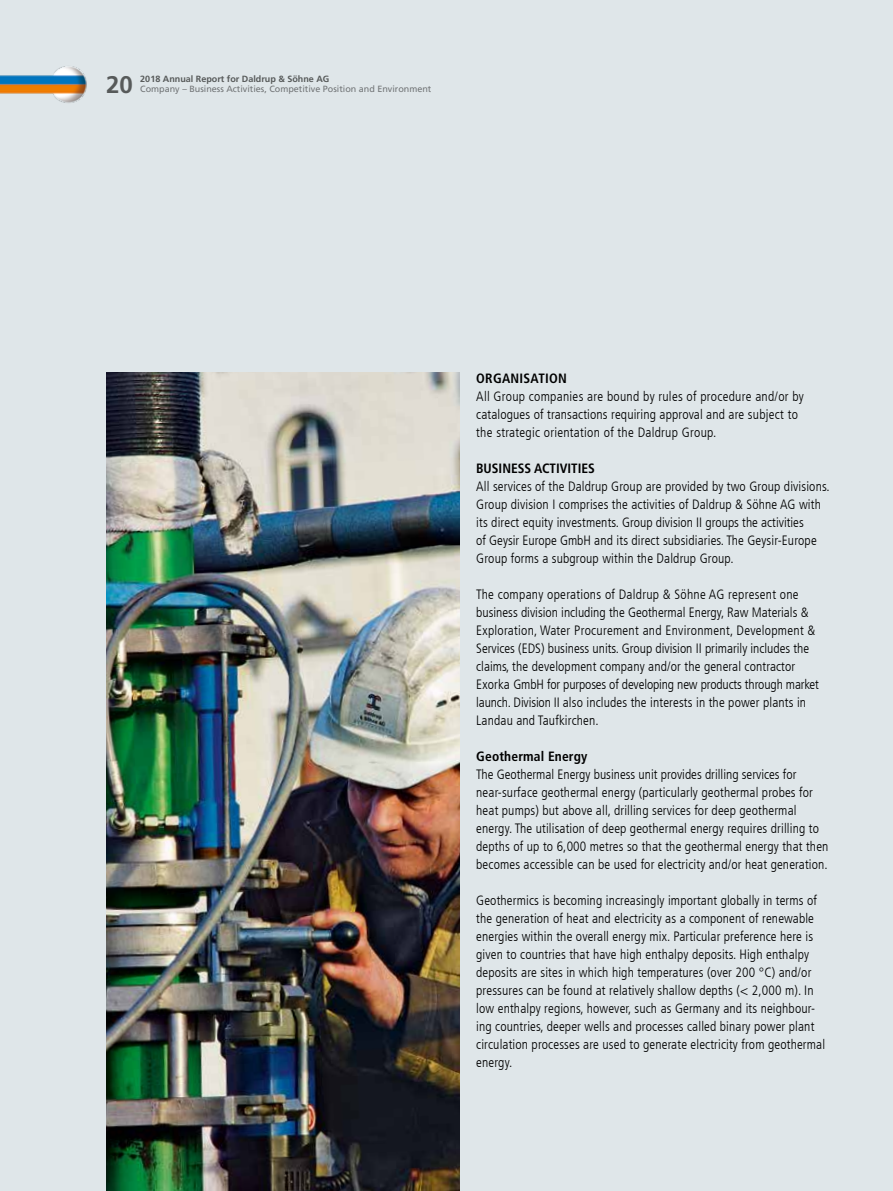
<style>
.page{position:relative;width:893px;height:1191px;background:#dfe6e9}
.page>*{position:absolute;margin:0;border:0;box-sizing:border-box;transform-origin:0 0}
.t1{font:700 24px "Frutiger LT Com";color:#575a5a}
.t2{font:300 condensed 13.5px/18px "Frutiger LT Com";letter-spacing:.01em;color:#000}
.t3{font:700 condensed 13.5px "Frutiger LT Com";letter-spacing:.01em;color:#000}
.t4{font:9px "Frutiger LT Com";color:#727577}
.t5{font:700 9px "Frutiger LT Com";color:#575a5a}
</style>
<div class="page">
<img style="left:0;top:66px;width:87px;height:37px">
<img style="left:106px;top:373px;width:353px;height:818px">
<h1 class="t1" style="left:106px;top:70px;width:28px">20</h1>
<p class="t5" style="left:140px;top:74px;width:191px">2018 Annual Report for Daldrup &amp; Söhne AG</p>
<p class="t4" style="left:140px;top:84px;width:293px">Company – Business Activities, Competitive Position and Environment</p>
<p class="t3" style="left:476px;top:370px;width:92px">ORGANISATION</p>
<p class="t2" style="left:476px;top:387px;width:329px">All Group companies are bound by rules of procedure and/or by catalogues of transactions requiring approval and are subject to the strategic orientation of the Daldrup Group.</p>
<p class="t3" style="left:476px;top:460px;width:120px">BUSINESS ACTIVITIES</p>
<p class="t2" style="left:476px;top:477px;width:355px">All services of the Daldrup Group are provided by two Group divisions.<br>Group division I comprises the activities of Daldrup &amp; Söhne AG with its direct equity investments. Group division II groups the activities<br>of Geysir Europe GmbH and its direct subsidiaries. The Geysir-Europe Group forms a subgroup within the Daldrup Group.</p>
<p class="t2" style="left:476px;top:585px;width:344px">The company operations of Daldrup &amp; Söhne AG represent one business division including the Geothermal Energy, Raw Materials &amp; Exploration, Water Procurement and Environment, Development &amp; Services (EDS) business units. Group division II primarily includes the claims, the development company and/or the general contractor Exorka GmbH for purposes of developing new products through market launch. Division II also includes the interests in the power plants in Landau and Taufkirchen.</p>
<p class="t3" style="left:476px;top:748px;width:113px">Geothermal Energy</p>
<p class="t2" style="left:476px;top:765px;width:354px">The Geothermal Energy business unit provides drilling services for near-surface geothermal energy (particularly geothermal probes for heat pumps) but above all, drilling services for deep geothermal energy. The utilisation of deep geothermal energy requires drilling to depths of up to 6,000 metres so that the geothermal energy that then becomes accessible can be used for electricity and/or heat generation.</p>
<p class="t2" style="left:476px;top:891px;width:350px">Geothermics is becoming increasingly important globally in terms of the generation of heat and electricity as a component of renewable energies within the overall energy mix. Particular preference here is given to countries that have high enthalpy deposits. High enthalpy deposits are sites in which high temperatures (over 200 °C) and/or pressures can be found at relatively shallow depths (&lt; 2,000 m). In low enthalpy regions, however, such as Germany and its neighbour&shy;ing countries, deeper wells and processes called binary power plant circulation processes are used to generate electricity from geothermal energy.</p>
</div>
